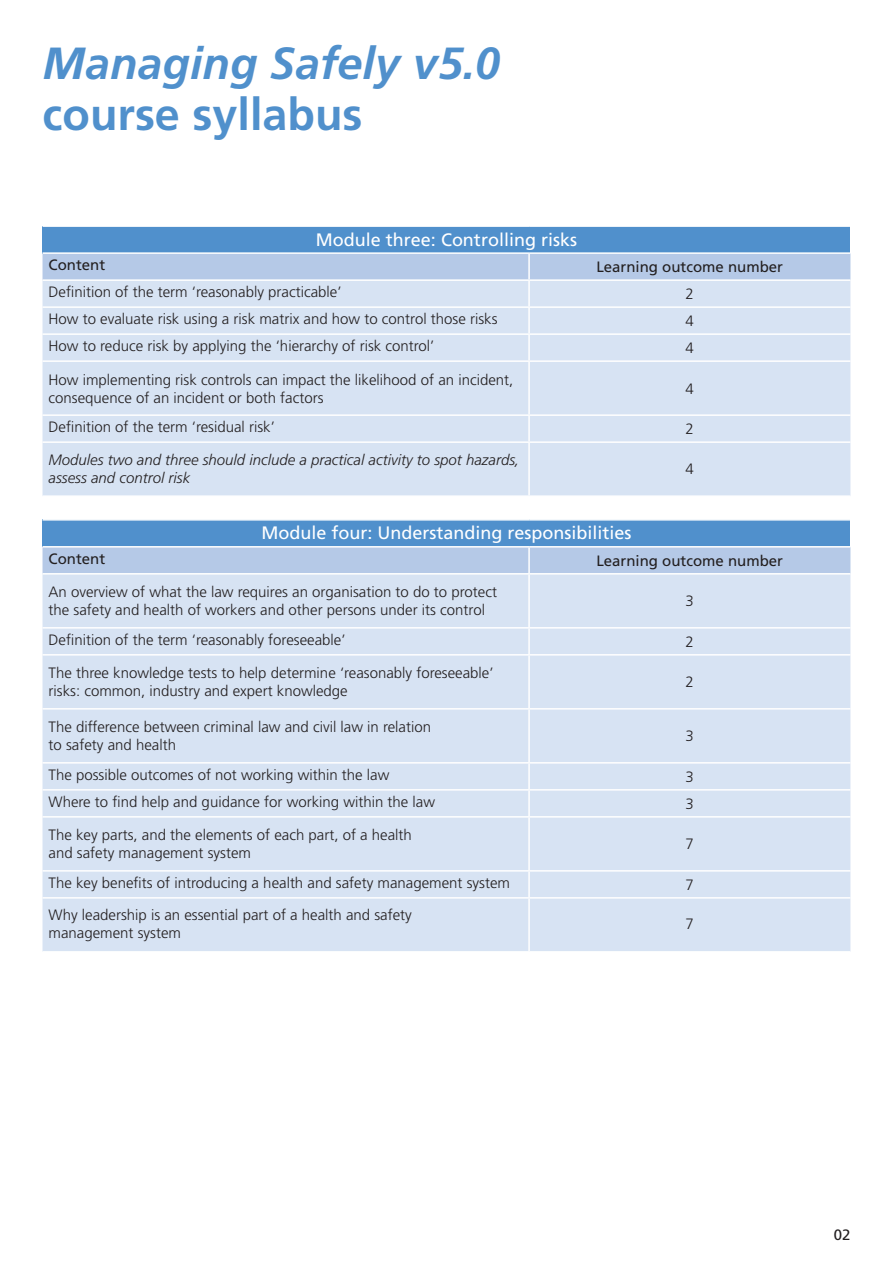
<style>
.page{position:relative;width:893px;height:1263px;background:#fff}
.page>*{position:absolute;margin:0;border:0;box-sizing:border-box;transform-origin:0 0}
._04_Title_46_50_FrBd{font:italic 700 45px/51px "Frutiger";color:#5090cc}
.Table_title{font:18px "Frutiger";color:#fff}
.Table_body_copy{font:300 15px/18px "Frutiger";color:#231f20}
.Table_body_copy-2{font:italic 300 15px/18px "Frutiger";color:#231f20}
.Table_centred_sub_ti{font:15px "Frutiger";color:#231f20}
.Table_centred_body_c{font:300 15px "Frutiger";color:#231f20}
.Table_subtitle{font:15px "Frutiger";color:#231f20}
.s1{font-style:normal}
</style>
<div class="page">
<div style="left:43px;top:226px;width:807px;height:27px;background:#5090cc"></div>
<div style="left:43px;top:254px;width:807px;height:25px;background:#b5c9e7"></div>
<div style="left:43px;top:281px;width:807px;height:214px;background:#d7e3f3"></div>
<hr style="left:43px;top:225px;width:486px;height:2px;background:#fff">
<hr style="left:529px;top:225px;width:321px;height:2px;background:#fff">
<hr style="left:43px;top:252px;width:486px;height:2px;background:#fff">
<hr style="left:529px;top:252px;width:321px;height:2px;background:#fff">
<hr style="left:528px;top:254px;width:2px;height:25px;background:#fff">
<hr style="left:528px;top:281px;width:2px;height:25px;background:#fff">
<hr style="left:43px;top:306px;width:486px;height:2px;background:#fff">
<hr style="left:529px;top:306px;width:321px;height:2px;background:#fff">
<hr style="left:528px;top:308px;width:2px;height:25px;background:#fff">
<hr style="left:43px;top:333px;width:486px;height:2px;background:#fff">
<hr style="left:529px;top:333px;width:321px;height:2px;background:#fff">
<hr style="left:528px;top:335px;width:2px;height:25px;background:#fff">
<hr style="left:43px;top:360px;width:486px;height:2px;background:#fff">
<hr style="left:529px;top:360px;width:321px;height:2px;background:#fff">
<hr style="left:528px;top:362px;width:2px;height:52px;background:#fff">
<hr style="left:43px;top:414px;width:486px;height:2px;background:#fff">
<hr style="left:529px;top:414px;width:321px;height:2px;background:#fff">
<hr style="left:528px;top:416px;width:2px;height:25px;background:#fff">
<hr style="left:43px;top:441px;width:486px;height:2px;background:#fff">
<hr style="left:529px;top:441px;width:321px;height:2px;background:#fff">
<hr style="left:528px;top:443px;width:2px;height:52px;background:#fff">
<div style="left:43px;top:520px;width:807px;height:27px;background:#5090cc"></div>
<div style="left:43px;top:548px;width:807px;height:25px;background:#b5c9e7"></div>
<div style="left:43px;top:575px;width:807px;height:376px;background:#d7e3f3"></div>
<hr style="left:43px;top:519px;width:486px;height:2px;background:#fff">
<hr style="left:529px;top:519px;width:321px;height:2px;background:#fff">
<hr style="left:43px;top:546px;width:486px;height:2px;background:#fff">
<hr style="left:529px;top:546px;width:321px;height:2px;background:#fff">
<hr style="left:528px;top:548px;width:2px;height:25px;background:#fff">
<hr style="left:528px;top:575px;width:2px;height:52px;background:#fff">
<hr style="left:43px;top:627px;width:486px;height:2px;background:#fff">
<hr style="left:529px;top:627px;width:321px;height:2px;background:#fff">
<hr style="left:528px;top:629px;width:2px;height:25px;background:#fff">
<hr style="left:43px;top:654px;width:486px;height:2px;background:#fff">
<hr style="left:529px;top:654px;width:321px;height:2px;background:#fff">
<hr style="left:528px;top:656px;width:2px;height:52px;background:#fff">
<hr style="left:43px;top:708px;width:486px;height:2px;background:#fff">
<hr style="left:529px;top:708px;width:321px;height:2px;background:#fff">
<hr style="left:528px;top:710px;width:2px;height:52px;background:#fff">
<hr style="left:43px;top:762px;width:486px;height:2px;background:#fff">
<hr style="left:529px;top:762px;width:321px;height:2px;background:#fff">
<hr style="left:528px;top:764px;width:2px;height:25px;background:#fff">
<hr style="left:43px;top:789px;width:486px;height:2px;background:#fff">
<hr style="left:529px;top:789px;width:321px;height:2px;background:#fff">
<hr style="left:528px;top:791px;width:2px;height:25px;background:#fff">
<hr style="left:43px;top:816px;width:486px;height:2px;background:#fff">
<hr style="left:529px;top:816px;width:321px;height:2px;background:#fff">
<hr style="left:528px;top:818px;width:2px;height:52px;background:#fff">
<hr style="left:43px;top:870px;width:486px;height:2px;background:#fff">
<hr style="left:529px;top:870px;width:321px;height:2px;background:#fff">
<hr style="left:528px;top:872px;width:2px;height:25px;background:#fff">
<hr style="left:43px;top:897px;width:486px;height:2px;background:#fff">
<hr style="left:529px;top:897px;width:321px;height:2px;background:#fff">
<hr style="left:528px;top:899px;width:2px;height:52px;background:#fff">
<p class="_04_Title_46_50_FrBd" style="left:43px;top:38px;width:459px">Managing Safely v5.0 <span class="s1">course syllabus</span></p>
<p class="Table_title" style="left:316px;top:229px;width:263px">Module three: Controlling risks</p>
<p class="Table_subtitle" style="left:49px;top:256px;width:58px">Content</p>
<p class="Table_centred_sub_ti" style="left:596px;top:258px;width:188px">Learning outcome number</p>
<p class="Table_body_copy" style="left:49px;top:283px;width:295px">Definition of the term ‘reasonably practicable’</p>
<p class="Table_centred_body_c" style="left:686px;top:286px;width:10px">2</p>
<p class="Table_body_copy" style="left:49px;top:310px;width:450px">How to evaluate risk using a risk matrix and how to control those risks</p>
<p class="Table_centred_body_c" style="left:686px;top:313px;width:10px">4</p>
<p class="Table_body_copy" style="left:49px;top:337px;width:387px">How to reduce risk by applying the ‘hierarchy of risk control’</p>
<p class="Table_centred_body_c" style="left:686px;top:340px;width:10px">4</p>
<p class="Table_body_copy" style="left:49px;top:371px;width:466px">How implementing risk controls can impact the likelihood of an incident, consequence of an incident or both factors</p>
<p class="Table_centred_body_c" style="left:686px;top:380px;width:10px">4</p>
<p class="Table_body_copy" style="left:49px;top:418px;width:228px">Definition of the term ‘residual risk’</p>
<p class="Table_centred_body_c" style="left:686px;top:421px;width:10px">2</p>
<p class="Table_body_copy-2" style="left:49px;top:450px;width:472px">Modules two and three should include a practical activity to spot hazards, assess and control risk</p>
<p class="Table_centred_body_c" style="left:686px;top:460px;width:10px">4</p>
<p class="Table_title" style="left:261px;top:522px;width:372px">Module four: Understanding responsibilities</p>
<p class="Table_subtitle" style="left:49px;top:550px;width:58px">Content</p>
<p class="Table_centred_sub_ti" style="left:596px;top:552px;width:188px">Learning outcome number</p>
<p class="Table_body_copy" style="left:49px;top:583px;width:450px">An overview of what the law requires an organisation to do to protect the safety and health of workers and other persons under its control</p>
<p class="Table_centred_body_c" style="left:686px;top:593px;width:10px">3</p>
<p class="Table_body_copy" style="left:49px;top:631px;width:299px">Definition of the term ‘reasonably foreseeable’</p>
<p class="Table_centred_body_c" style="left:686px;top:633px;width:10px">2</p>
<p class="Table_body_copy" style="left:49px;top:664px;width:447px">The three knowledge tests to help determine ‘reasonably foreseeable’ risks: common, industry and expert knowledge</p>
<p class="Table_centred_body_c" style="left:686px;top:674px;width:10px">2</p>
<p class="Table_body_copy" style="left:49px;top:718px;width:384px">The difference between criminal law and civil law in relation to safety and health</p>
<p class="Table_centred_body_c" style="left:686px;top:728px;width:10px">3</p>
<p class="Table_body_copy" style="left:49px;top:766px;width:342px">The possible outcomes of not working within the law</p>
<p class="Table_centred_body_c" style="left:686px;top:768px;width:10px">3</p>
<p class="Table_body_copy" style="left:49px;top:793px;width:388px">Where to find help and guidance for working within the law</p>
<p class="Table_centred_body_c" style="left:686px;top:795px;width:10px">3</p>
<p class="Table_body_copy" style="left:49px;top:826px;width:365px">The key parts, and the elements of each part, of a health and safety management system</p>
<p class="Table_centred_body_c" style="left:686px;top:836px;width:10px">7</p>
<p class="Table_body_copy" style="left:49px;top:874px;width:463px">The key benefits of introducing a health and safety management system</p>
<p class="Table_centred_body_c" style="left:686px;top:876px;width:10px">7</p>
<p class="Table_body_copy" style="left:49px;top:906px;width:365px">Why leadership is an essential part of a health and safety management system</p>
<p class="Table_centred_body_c" style="left:686px;top:915px;width:10px">7</p>
<p class="Table_centred_sub_ti" style="left:834px;top:1226px;width:18px">02</p>
</div>
